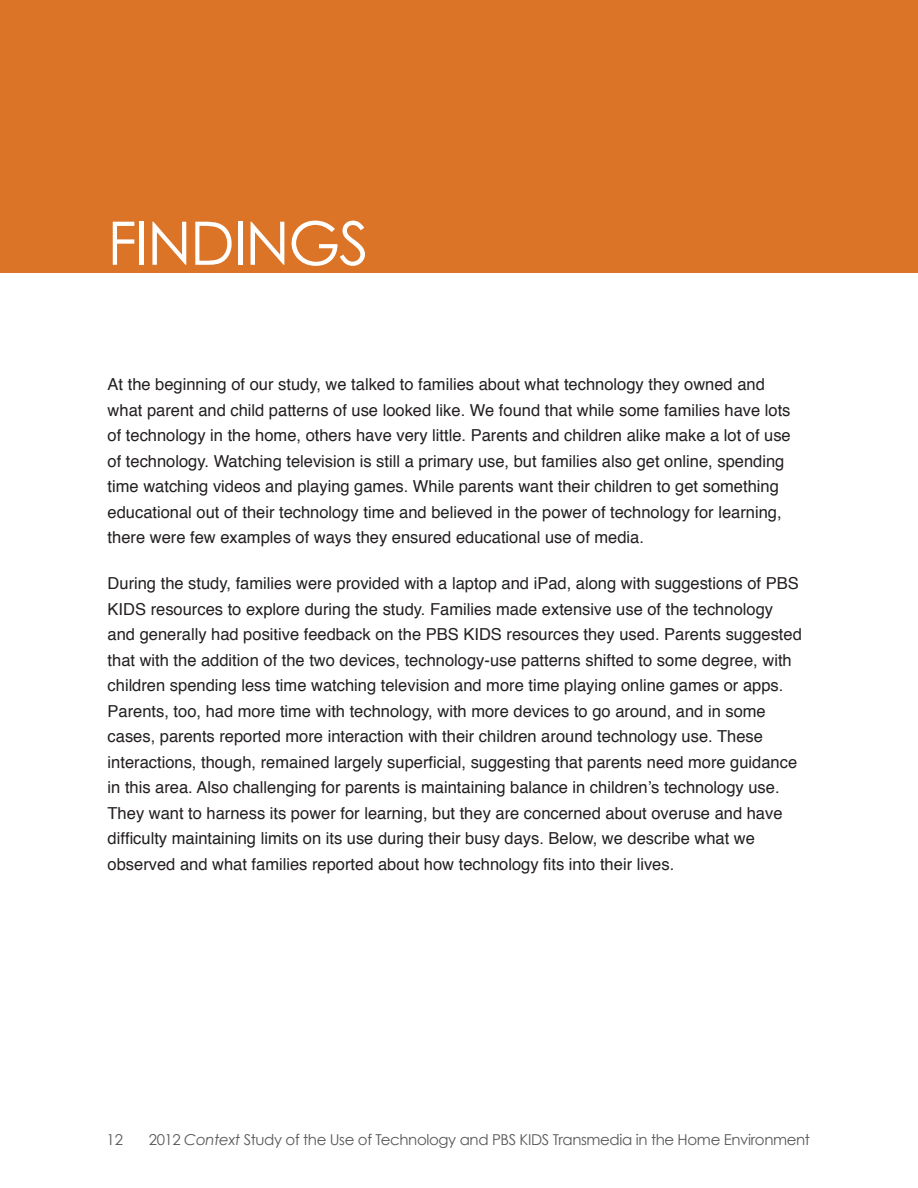
<style>
.page{position:relative;width:918px;height:1188px;background:#fff}
.page>*{position:absolute;margin:0;border:0;box-sizing:border-box;transform-origin:0 0}
.Heading_1{font:60px "Century Gothic";letter-spacing:-.025em;color:#fff}
.Body{font:16.5px/25.5px "Helvetica";color:#231f20}
.t1{font:15px "Century Gothic";letter-spacing:-.025em;color:#57585a}
.s1{font-style:italic}
</style>
<div class="page">
<div style="left:0;top:0;width:918px;height:272px;background:#db7427"></div>
<p class="Heading_1" style="left:108px;top:207px;width:263px">FINDINGS</p>
<p class="Body" style="left:108px;top:372px;width:685px">At the beginning of our study, we talked to families about what technology they owned and what parent and child patterns of use looked like. We found that while some families have lots of technology in the home, others have very little. Parents and children alike make a lot of use of technology. Watching television is still a primary use, but families also get online, spending time watching videos and playing games. While parents want their children to get something educational out of their technology time and believed in the power of technology for learning, there were few examples of ways they ensured educational use of media.</p>
<p class="Body" style="left:108px;top:571px;width:696px">During the study, families were provided with a laptop and iPad, along with suggestions of PBS KIDS resources to explore during the study. Families made extensive use of the technology and generally had positive feedback on the PBS KIDS resources they used. Parents suggested that with the addition of the two devices, technology-use patterns shifted to some degree, with children spending less time watching television and more time playing online games or apps.<br>Parents, too, had more time with technology, with more devices to go around, and in some cases, parents reported more interaction with their children around technology use. These interactions, though, remained largely superficial, suggesting that parents need more guidance in this area. Also challenging for parents is maintaining balance in children’s technology use.<br>They want to harness its power for learning, but they are concerned about overuse and have difficulty maintaining limits on its use during their busy days. Below, we describe what we observed and what families reported about how technology fits into their lives.</p>
<p class="t1" style="left:106px;top:1130px;width:18px">12</p>
<p class="t1" style="left:149px;top:1130px;width:663px">2012 <span class="s1">Context</span> Study of the Use of Technology and PBS KIDS Transmedia in the Home Environment</p>
</div>
